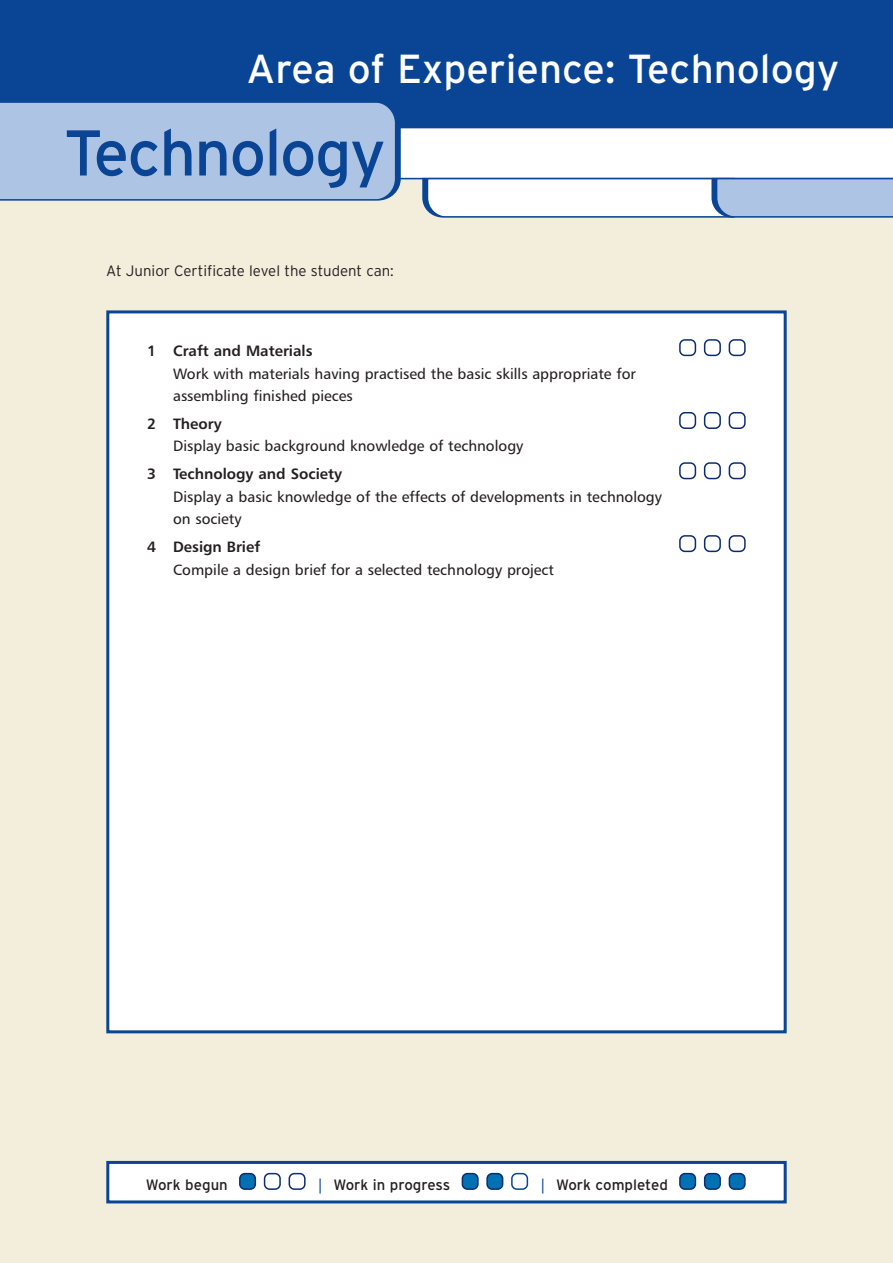
<style>
.page{position:relative;width:893px;height:1263px;background:#f3eddc}
.page>*{position:absolute;margin:0;border:0;box-sizing:border-box;transform-origin:0 0}
.t1{font:64.5px "Interstate";letter-spacing:-.025em;color:#094594}
.t2{font:40.5px "Interstate";color:#fff}
.t3{font:15px/22.5px "Humanist 777 BT Roman B";color:#231f20}
.t4{font:15px "Humanist 777 BT Bold B";color:#231f20}
.t5{font:300 15px "Interstate";color:#231f20}
.t6{font:15px "Interstate";color:#231f20}
.s1{font-family:"Humanist 777 BT Roman B";color:#094594}
</style>
<div class="page">
<div style="left:0;top:0;width:893px;height:128px;background:#094594"></div>
<div style="left:404px;top:128px;width:489px;height:52px;background:#fff"></div>
<svg style="left:419px;top:177px;width:474px;height:41px;background:#cbd8ea"></svg>
<div style="left:0;top:102px;width:404px;height:99px;background:#adc4e5"></div>
<div style="left:108px;top:312px;width:677px;height:720px;background:#fff"></div>
<svg style="left:729px;top:535px;width:17px;height:17px"></svg>
<svg style="left:704px;top:535px;width:17px;height:17px"></svg>
<svg style="left:679px;top:535px;width:17px;height:17px"></svg>
<svg style="left:729px;top:462px;width:17px;height:17px"></svg>
<svg style="left:704px;top:462px;width:17px;height:17px"></svg>
<svg style="left:679px;top:462px;width:17px;height:17px"></svg>
<svg style="left:729px;top:412px;width:17px;height:17px"></svg>
<svg style="left:704px;top:412px;width:17px;height:17px"></svg>
<svg style="left:679px;top:412px;width:17px;height:17px"></svg>
<svg style="left:729px;top:339px;width:17px;height:17px"></svg>
<svg style="left:704px;top:339px;width:17px;height:17px"></svg>
<svg style="left:679px;top:339px;width:17px;height:17px"></svg>
<div style="left:106px;top:310px;width:681px;height:723px;border:3px solid #094594"></div>
<div style="left:108px;top:1162px;width:677px;height:40px;background:#fff"></div>
<svg style="left:729px;top:1173px;width:17px;height:17px"></svg>
<svg style="left:704px;top:1173px;width:17px;height:17px"></svg>
<svg style="left:679px;top:1173px;width:17px;height:17px"></svg>
<svg style="left:511px;top:1173px;width:17px;height:17px"></svg>
<svg style="left:486px;top:1173px;width:17px;height:17px"></svg>
<svg style="left:462px;top:1173px;width:17px;height:17px"></svg>
<svg style="left:289px;top:1173px;width:17px;height:17px"></svg>
<svg style="left:264px;top:1173px;width:17px;height:17px"></svg>
<svg style="left:239px;top:1173px;width:17px;height:17px"></svg>
<div style="left:106px;top:1161px;width:681px;height:42px;border:3px solid #094594"></div>
<h2 class="t2" style="left:247px;top:46px;width:594px">Area of Experience: Technology</h2>
<h1 class="t1" style="left:64px;top:116px;width:323px">Technology</h1>
<p class="t5" style="left:106px;top:262px;width:289px">At Junior Certificate level the student can:</p>
<p class="t4" style="left:147px;top:345px;width:167px">1 Craft and Materials</p>
<p class="t3" style="left:173px;top:363px;width:464px">Work with materials having practised the basic skills appropriate for assembling finished pieces</p>
<p class="t4" style="left:147px;top:418px;width:76px">2 Theory</p>
<p class="t3" style="left:173px;top:436px;width:352px">Display basic background knowledge of technology</p>
<p class="t4" style="left:147px;top:468px;width:196px">3 Technology and Society</p>
<p class="t3" style="left:173px;top:486px;width:490px">Display a basic knowledge of the effects of developments in technology on society</p>
<p class="t4" style="left:147px;top:541px;width:115px">4 Design Brief</p>
<p class="t3" style="left:173px;top:559px;width:382px">Compile a design brief for a selected technology project</p>
<p class="t6" style="left:146px;top:1176px;width:83px">Work begun</p>
<p class="t6" style="left:317px;top:1176px;width:135px"><span class="s1">|</span> Work in progress</p>
<p class="t6" style="left:539px;top:1176px;width:130px"><span class="s1">|</span> Work completed</p>
</div>
